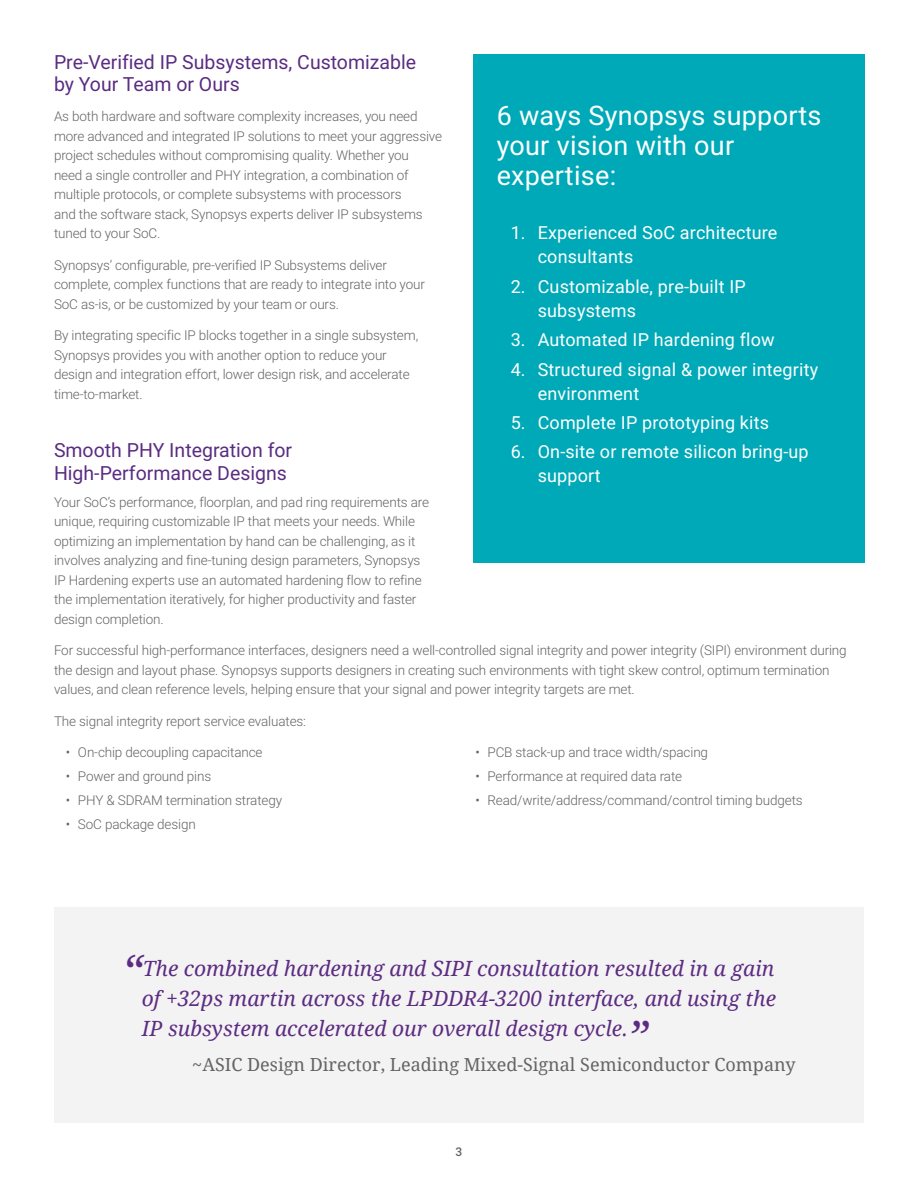
<style>
.page{position:relative;width:918px;height:1188px;background:#fff}
.page>*{position:absolute;margin:0;border:0;box-sizing:border-box;transform-origin:0 0}
.PULL_QUOTE{font:27px/30px "Roboto";letter-spacing:.01em;color:#fff}
.QUOTE{font:italic 21px/30px "Droid Serif";color:#5c2c82;text-align:justify}
.HEADING_1{font:19.5px/22.5px "Roboto";color:#5a2c82}
.t1{font:18px/24px "Roboto";letter-spacing:.01em;color:#fff}
.QUOTE_ATTRIBUTION{font:18px "Droid Serif";color:#636466}
.BODY_COPY{font:300 13.5px/19.5px "Roboto";letter-spacing:-.01em;color:#636466}
.t2{font:500 12px "Roboto";color:#636466}
.s1{font-size:45px}
</style>
<div class="page">
<div style="left:54px;top:907px;width:810px;height:216px;background:#f4f3f3"></div>
<div style="left:473px;top:54px;width:391px;height:509px;background:#00a9b7"></div>
<p class="HEADING_1" style="left:54px;top:50px;width:364px">Pre-Verified IP Subsystems, Customizable by Your Team or Ours</p>
<p class="BODY_COPY" style="left:54px;top:106px;width:390px">As both hardware and software complexity increases, you need more advanced and integrated IP solutions to meet your aggressive project schedules without compromising quality. Whether you<br>need a single controller and PHY integration, a combination of multiple protocols, or complete subsystems with processors<br>and the software stack, Synopsys experts deliver IP subsystems tuned to your SoC.</p>
<p class="BODY_COPY" style="left:54px;top:255px;width:373px">Synopsys’ configurable, pre-verified IP Subsystems deliver complete, complex functions that are ready to integrate into your<br>SoC as-is, or be customized by your team or ours.</p>
<p class="BODY_COPY" style="left:54px;top:325px;width:366px">By integrating specific IP blocks together in a single subsystem, Synopsys provides you with another option to reduce your design and integration effort, lower design risk, and accelerate time-to-market.</p>
<p class="PULL_QUOTE" style="left:497px;top:100px;width:326px">6 ways Synopsys supports your vision with our expertise:</p>
<p class="t1" style="left:538px;top:220px;width:241px;text-indent:-27px">1. Experienced SoC architecture consultants</p>
<p class="t1" style="left:538px;top:274px;width:210px;text-indent:-27px">2. Customizable, pre-built IP subsystems</p>
<p class="t1" style="left:511px;top:327px;width:266px">3. Automated IP hardening flow</p>
<p class="t1" style="left:538px;top:357px;width:282px;text-indent:-27px">4. Structured signal &amp; power integrity environment</p>
<p class="t1" style="left:511px;top:410px;width:260px">5. Complete IP prototyping kits</p>
<p class="t1" style="left:538px;top:439px;width:273px;text-indent:-27px">6. On-site or remote silicon bring-up support</p>
<p class="HEADING_1" style="left:54px;top:439px;width:240px">Smooth PHY Integration for<br>High-Performance Designs</p>
<p class="BODY_COPY" style="left:54px;top:492px;width:377px">Your SoC’s performance, floorplan, and pad ring requirements are unique, requiring customizable IP that meets your needs. While optimizing an implementation by hand can be challenging, as it involves analyzing and fine-tuning design parameters, Synopsys IP Hardening experts use an automated hardening flow to refine the implementation iteratively, for higher productivity and faster design completion.</p>
<p class="BODY_COPY" style="left:54px;top:640px;width:794px">For successful high-performance interfaces, designers need a well-controlled signal integrity and power integrity (SIPI) environment during the design and layout phase. Synopsys supports designers in creating such environments with tight skew control, optimum termination values, and clean reference levels, helping ensure that your signal and power integrity targets are met.</p>
<p class="BODY_COPY" style="left:54px;top:711px;width:254px">The signal integrity report service evaluates:</p>
<p class="BODY_COPY" style="left:66px;top:742px;width:198px">• On-chip decoupling capacitance</p>
<p class="BODY_COPY" style="left:66px;top:766px;width:147px">• Power and ground pins</p>
<p class="BODY_COPY" style="left:66px;top:790px;width:218px">• PHY &amp; SDRAM termination strategy</p>
<p class="BODY_COPY" style="left:66px;top:814px;width:131px">• SoC package design</p>
<p class="BODY_COPY" style="left:475px;top:742px;width:234px">• PCB stack-up and trace width/spacing</p>
<p class="BODY_COPY" style="left:475px;top:766px;width:208px">• Performance at required data rate</p>
<p class="BODY_COPY" style="left:475px;top:790px;width:329px">• Read/write/address/command/control timing budgets</p>
<p class="QUOTE" style="left:142px;top:954px;width:636px;text-indent:-19px"><span class="s1">“</span>The combined hardening and SIPI consultation resulted in a gain of +32ps martin across the LPDDR4-3200 interface, and using the IP subsystem accelerated our overall design cycle.<span class="s1">”</span></p>
<p class="QUOTE_ATTRIBUTION" style="left:192px;top:1054px;width:605px">~ASIC Design Director, Leading Mixed-Signal Semiconductor Company</p>
<p class="t2" style="left:456px;top:1144px;width:8px">3</p>
</div>
